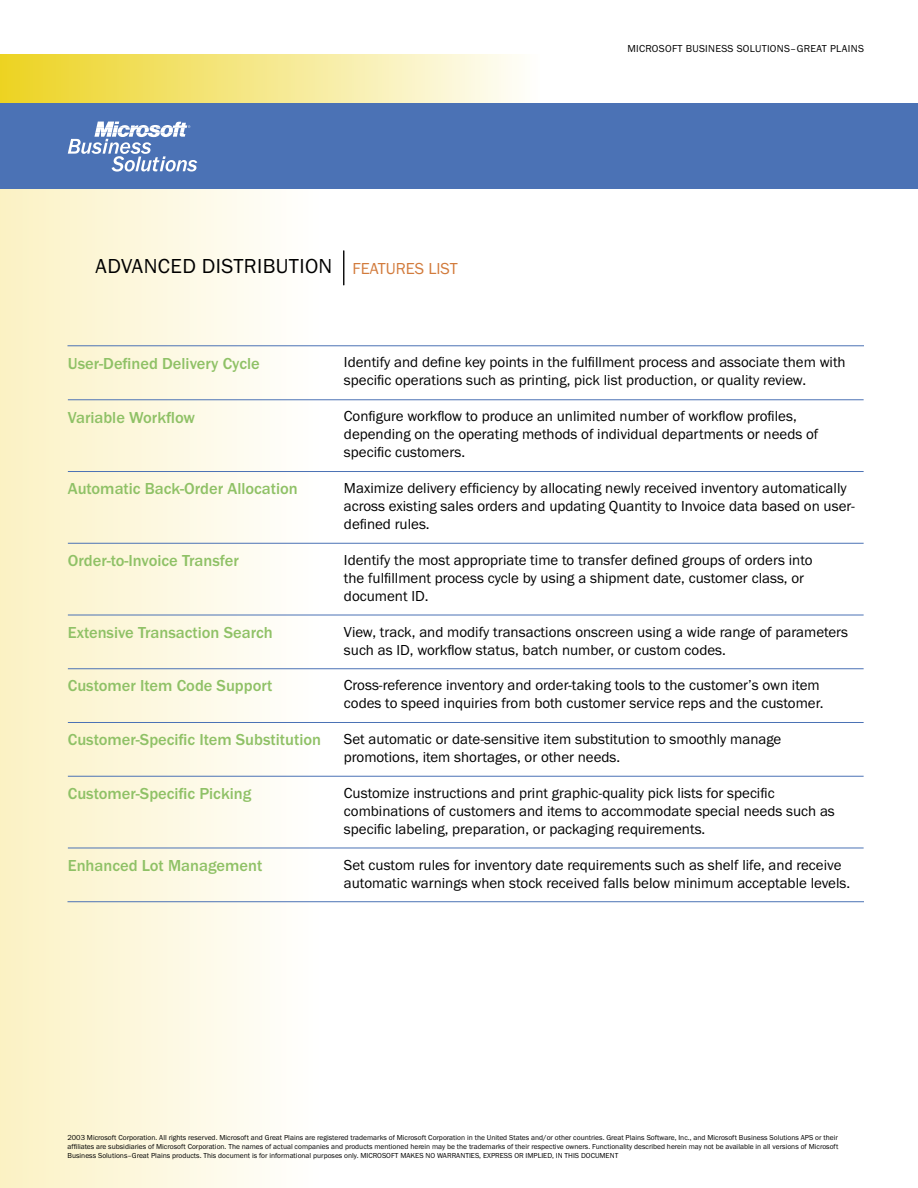
<style>
.page{position:relative;width:918px;height:1188px;background:#fff}
.page>*{position:absolute;margin:0;border:0;box-sizing:border-box;transform-origin:0 0}
.t1{font:21px "Franklin Got T";letter-spacing:.015em;color:#000}
.Back_chart_sub{font:500 16.5px "Franklin Got T";color:#8fc166}
.t2{font:16.5px "Franklin Got T";color:#d27b3c}
.Back_Chart_text_Par{font:15px/18px "Franklin Got T";color:#000}
.t3{font:10.5px "Franklin Got T";letter-spacing:.025em;color:#000}
.t4{font:7.5px/9px "Franklin Got T";color:#000;text-align:justify}
</style>
<div class="page">
<div style="left:0;top:183px;width:319px;height:1005px;background:linear-gradient(to right,#fbf1c4,#fefefe)"></div>
<div style="left:0;top:54px;width:540px;height:55px;background:linear-gradient(to right,#ecd321,#fffffd)"></div>
<div style="left:0;top:104px;width:918px;height:85px;background:#4b72b5"></div>
<svg style="left:68px;top:121px;width:129px;height:51px"></svg>
<hr style="left:343px;top:251px;width:1px;height:34px;background:#000">
<hr style="left:68px;top:346px;width:276px;height:1px;background:#4b72b5">
<hr style="left:344px;top:346px;width:520px;height:1px;background:#4b72b5">
<hr style="left:68px;top:400px;width:276px;height:1px;background:#4b72b5">
<hr style="left:344px;top:400px;width:520px;height:1px;background:#4b72b5">
<hr style="left:68px;top:471px;width:276px;height:1px;background:#4b72b5">
<hr style="left:344px;top:471px;width:520px;height:1px;background:#4b72b5">
<hr style="left:68px;top:543px;width:276px;height:1px;background:#4b72b5">
<hr style="left:344px;top:543px;width:520px;height:1px;background:#4b72b5">
<hr style="left:68px;top:615px;width:276px;height:1px;background:#4b72b5">
<hr style="left:344px;top:615px;width:520px;height:1px;background:#4b72b5">
<hr style="left:68px;top:668px;width:276px;height:1px;background:#4b72b5">
<hr style="left:344px;top:668px;width:520px;height:1px;background:#4b72b5">
<hr style="left:68px;top:722px;width:276px;height:1px;background:#4b72b5">
<hr style="left:344px;top:722px;width:520px;height:1px;background:#4b72b5">
<hr style="left:68px;top:776px;width:276px;height:1px;background:#4b72b5">
<hr style="left:344px;top:776px;width:520px;height:1px;background:#4b72b5">
<hr style="left:68px;top:848px;width:276px;height:1px;background:#4b72b5">
<hr style="left:344px;top:848px;width:520px;height:1px;background:#4b72b5">
<hr style="left:68px;top:901px;width:276px;height:1px;background:#4b72b5">
<hr style="left:344px;top:901px;width:520px;height:1px;background:#4b72b5">
<hr style="left:344px;top:250px;width:1px;height:35px;background:#000">
<p class="t1" style="left:96px;top:255px;width:238px">ADVANCED DISTRIBUTION</p>
<p class="t2" style="left:352px;top:259px;width:107px">FEATURES LIST</p>
<p class="t3" style="left:627px;top:43px;width:238px">MICROSOFT BUSINESS SOLUTIONS–GREAT PLAINS</p>
<p class="Back_chart_sub" style="left:68px;top:354px;width:193px">User-Defined Delivery Cycle</p>
<p class="Back_Chart_text_Par" style="left:344px;top:353px;width:503px">Identify and define key points in the fulfillment process and associate them with specific operations such as printing, pick list production, or quality review.</p>
<p class="Back_chart_sub" style="left:68px;top:408px;width:129px">Variable Workflow</p>
<p class="Back_Chart_text_Par" style="left:344px;top:407px;width:476px">Configure workflow to produce an unlimited number of workflow profiles, depending on the operating methods of individual departments or needs of specific customers.</p>
<p class="Back_chart_sub" style="left:68px;top:480px;width:231px">Automatic Back-Order Allocation</p>
<p class="Back_Chart_text_Par" style="left:344px;top:479px;width:512px">Maximize delivery efficiency by allocating newly received inventory automatically across existing sales orders and updating Quantity to Invoice data based on user&shy;defined rules.</p>
<p class="Back_chart_sub" style="left:68px;top:551px;width:173px">Order-to-Invoice Transfer</p>
<p class="Back_Chart_text_Par" style="left:344px;top:551px;width:470px">Identify the most appropriate time to transfer defined groups of orders into the fulfillment process cycle by using a shipment date, customer class, or document ID.</p>
<p class="Back_chart_sub" style="left:68px;top:623px;width:206px">Extensive Transaction Search</p>
<p class="Back_Chart_text_Par" style="left:344px;top:623px;width:506px">View, track, and modify transactions onscreen using a wide range of parameters such as ID, workflow status, batch number, or custom codes.</p>
<p class="Back_chart_sub" style="left:68px;top:677px;width:206px">Customer Item Code Support</p>
<p class="Back_Chart_text_Par" style="left:344px;top:676px;width:481px">Cross-reference inventory and order-taking tools to the customer’s own item codes to speed inquiries from both customer service reps and the customer.</p>
<p class="Back_chart_sub" style="left:68px;top:731px;width:255px">Customer-Specific Item Substitution</p>
<p class="Back_Chart_text_Par" style="left:344px;top:730px;width:439px">Set automatic or date-sensitive item substitution to smoothly manage promotions, item shortages, or other needs.</p>
<p class="Back_chart_sub" style="left:68px;top:784px;width:185px">Customer-Specific Picking</p>
<p class="Back_Chart_text_Par" style="left:344px;top:784px;width:492px">Customize instructions and print graphic-quality pick lists for specific combinations of customers and items to accommodate special needs such as specific labeling, preparation, or packaging requirements.</p>
<p class="Back_chart_sub" style="left:68px;top:856px;width:196px">Enhanced Lot Management</p>
<p class="Back_Chart_text_Par" style="left:344px;top:856px;width:508px">Set custom rules for inventory date requirements such as shelf life, and receive automatic warnings when stock received falls below minimum acceptable levels.</p>
<p class="t4" style="left:68px;top:1133px;width:772px">2003 Microsoft Corporation. All rights reserved. Microsoft and Great Plains are registered trademarks of Microsoft Corporation in the United States and/or other countries. Great Plains Software, Inc., and Microsoft Business Solutions APS or their affiliates are subsidiaries of Microsoft Corporation. The names of actual companies and products mentioned herein may be the trademarks of their respective owners. Functionality described herein may not be available in all versions of Microsoft Business Solutions–Great Plains products. This document is for informational purposes only. MICROSOFT MAKES NO WARRANTIES, EXPRESS OR IMPLIED, IN THIS DOCUMENT</p>
</div>
